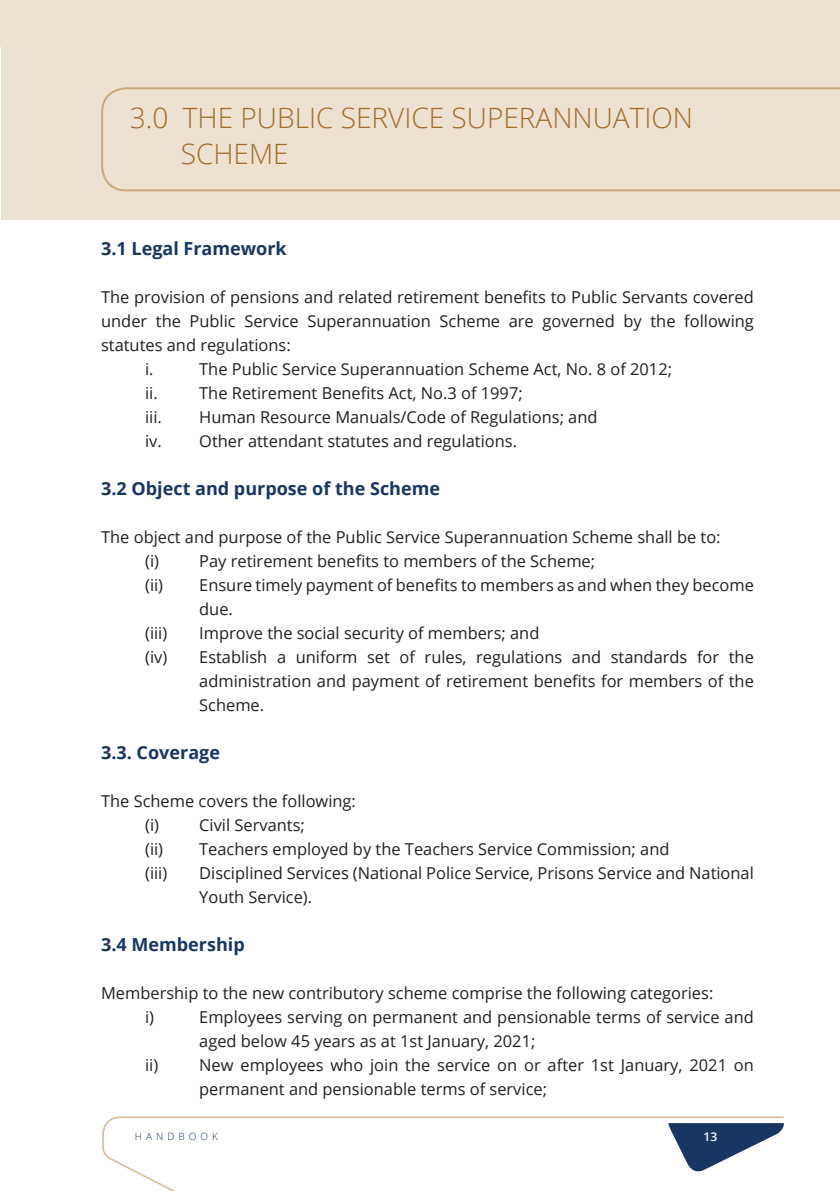
<style>
.page{position:relative;width:840px;height:1191px;background:#fff}
.page>*{position:absolute;margin:0;border:0;box-sizing:border-box;transform-origin:0 0}
.t1{font:300 28px/36px "Open Sans";color:#a26d28}
.Sub_Heading{font:700 18px "Open Sans";color:#183664}
.body_tab{font:16.4px/24px "Open Sans";color:#231f20}
.body{font:16.4px/24px "Open Sans";color:#231f20;text-align:justify}
.t2{font:600 12px "Open Sans";color:#fff}
.t3{font:300 10px "Open Sans";letter-spacing:.4em;color:#183664}
</style>
<div class="page">
<svg style="left:102px;top:1116px;width:682px;height:75px"></svg>
<div style="left:1px;top:0;width:838px;height:219px;background:#ede1d1"></div>
<svg style="left:101px;top:87px;width:738px;height:105px"></svg>
<p class="t1" style="left:181px;top:99px;width:513px;text-indent:-51px">3.0 THE PUBLIC SERVICE SUPERANNUATION<br>SCHEME</p>
<p class="Sub_Heading" style="left:101px;top:235px;width:187px">3.1 Legal Framework</p>
<p class="body" style="left:101px;top:284px;width:654px">The provision of pensions and related retirement benefits to Public Servants covered under the Public Service Superannuation Scheme are governed by the following statutes and regulations:</p>
<p class="body_tab" style="left:145px;top:356px;width:10px">i.</p>
<p class="body_tab" style="left:199px;top:356px;width:474px">The Public Service Superannuation Scheme Act, No. 8 of 2012;</p>
<p class="body_tab" style="left:145px;top:380px;width:14px">ii.</p>
<p class="body_tab" style="left:199px;top:380px;width:325px">The Retirement Benefits Act, No.3 of 1997;</p>
<p class="body_tab" style="left:145px;top:404px;width:18px">iii.</p>
<p class="body_tab" style="left:199px;top:404px;width:399px">Human Resource Manuals/Code of Regulations; and</p>
<p class="body_tab" style="left:145px;top:428px;width:373px">iv. Other attendant statutes and regulations.</p>
<p class="Sub_Heading" style="left:101px;top:475px;width:340px">3.2 Object and purpose of the Scheme</p>
<p class="body" style="left:101px;top:524px;width:620px">The object and purpose of the Public Service Superannuation Scheme shall be to:</p>
<p class="body_tab" style="left:145px;top:548px;width:15px">(i)</p>
<p class="body_tab" style="left:199px;top:548px;width:397px">Pay retirement benefits to members of the Scheme;</p>
<p class="body_tab" style="left:145px;top:572px;width:20px">(ii)</p>
<p class="body_tab" style="left:199px;top:572px;width:556px">Ensure timely payment of benefits to members as and when they become due.</p>
<p class="body_tab" style="left:145px;top:620px;width:24px">(iii)</p>
<p class="body_tab" style="left:199px;top:620px;width:341px">Improve the social security of members; and</p>
<p class="body_tab" style="left:145px;top:644px;width:24px">(iv)</p>
<p class="body_tab" style="left:199px;top:644px;width:556px;text-align:justify">Establish a uniform set of rules, regulations and standards for the administration and payment of retirement benefits for members of the Scheme.</p>
<p class="Sub_Heading" style="left:101px;top:739px;width:120px">3.3. Coverage</p>
<p class="body" style="left:101px;top:788px;width:256px">The Scheme covers the following:</p>
<p class="body_tab" style="left:145px;top:812px;width:15px">(i)</p>
<p class="body_tab" style="left:199px;top:812px;width:107px">Civil Servants;</p>
<p class="body_tab" style="left:145px;top:836px;width:525px">(ii) Teachers employed by the Teachers Service Commission; and</p>
<p class="body_tab" style="left:145px;top:860px;width:24px">(iii)</p>
<p class="body_tab" style="left:199px;top:860px;width:556px">Disciplined Services (National Police Service, Prisons Service and National<br>Youth Service).</p>
<p class="Sub_Heading" style="left:101px;top:931px;width:145px">3.4 Membership</p>
<p class="body" style="left:101px;top:980px;width:613px">Membership to the new contributory scheme comprise the following categories:</p>
<p class="body_tab" style="left:145px;top:1004px;width:11px">i)</p>
<p class="body_tab" style="left:199px;top:1004px;width:556px">Employees serving on permanent and pensionable terms of service and aged below 45 years as at 1st January, 2021;</p>
<p class="body_tab" style="left:145px;top:1052px;width:15px">ii)</p>
<p class="body_tab" style="left:199px;top:1052px;width:556px">New employees who join the service on or after 1st January, 2021 on permanent and pensionable terms of service;</p>
<p class="t3" style="left:135px;top:1129px;width:84px">HANDBOOK</p>
<p class="t2" style="left:703px;top:1128px;width:15px">13</p>
</div>
